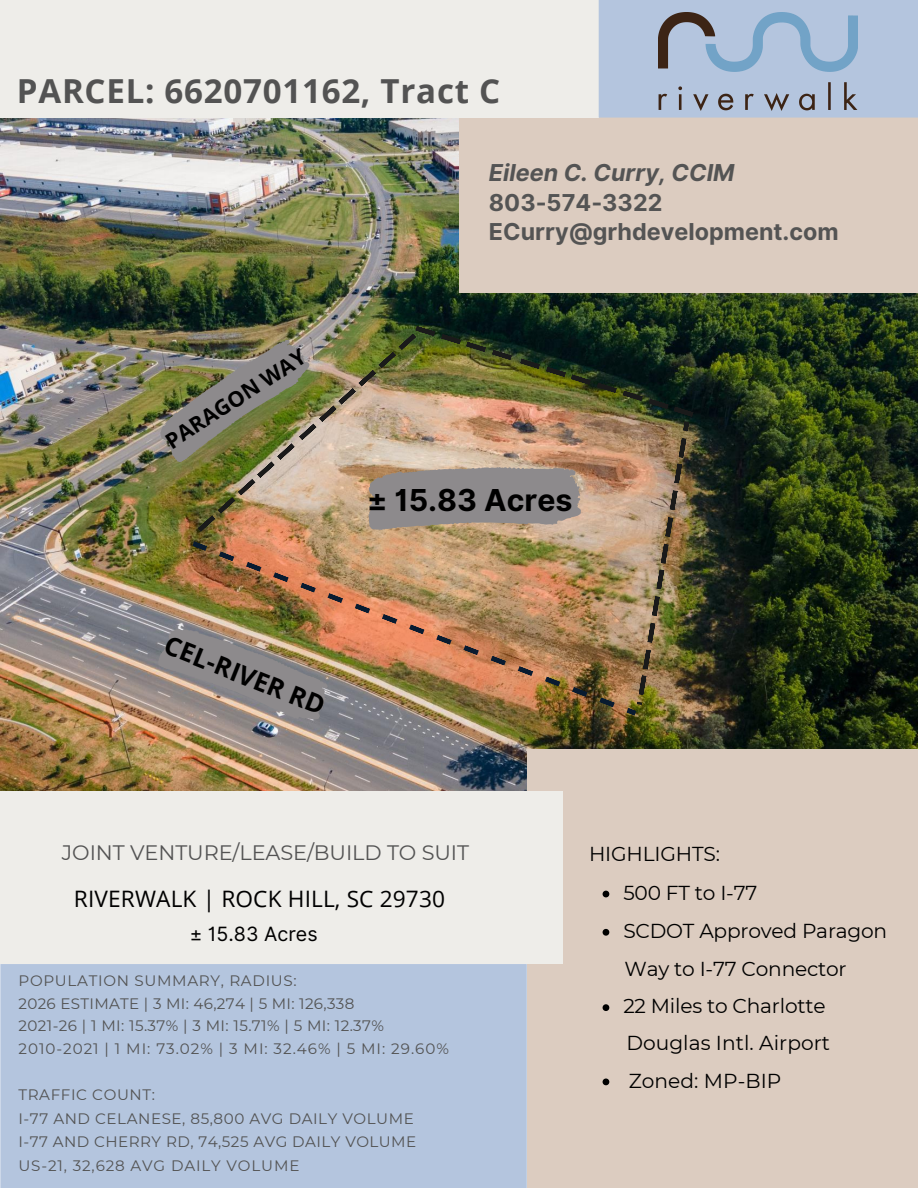
<style>
.page{position:relative;width:918px;height:1188px;background:#fff}
.page>*{position:absolute;margin:0;border:0;box-sizing:border-box;transform-origin:0 0}
.t1{font:700 33.15px "Open Sans";letter-spacing:.025em;color:#535353}
.t2{font:700 30.3px "Inter";color:#000}
.t3{font:700 25.8px "Open Sans";color:#000}
.t4{font:700 23.25px/29.5px "Inter";color:#545454}
.t5{font:italic 700 23.25px "Inter";color:#545454}
.t6{font:22.65px "Open Sans";letter-spacing:.005em;color:#000}
.t7{font:700 21.6px "Open Sans";color:#000}
.t8{font:20.85px "Montserrat";letter-spacing:-.005em;color:#535353}
.t9{font:20.1px/38.2px "Montserrat";letter-spacing:-.01em;color:#000}
.t10{font:19.65px "Inter";color:#000}
.t11{font:15.15px/22.5px "Montserrat";letter-spacing:.035em;color:#535353}
</style>
<div class="page">
<img style="left:0;top:0;width:918px;height:1188px">
<div style="left:527px;top:749px;width:391px;height:439px;background:#dcccc0"></div>
<div style="left:0;top:791px;width:563px;height:173px;background:#eeede9"></div>
<img style="left:155px;top:615px;width:179px;height:120px">
<img style="left:192px;top:541px;width:444px;height:175px">
<svg style="left:637px;top:702px;width:5px;height:3px"></svg>
<svg style="left:638px;top:649px;width:13px;height:46px"></svg>
<svg style="left:647px;top:623px;width:9px;height:20px"></svg>
<svg style="left:651px;top:596px;width:9px;height:20px"></svg>
<svg style="left:656px;top:544px;width:13px;height:46px"></svg>
<img style="left:151px;top:325px;width:549px;height:212px">
<svg style="left:603px;top:891px;width:6px;height:6px"></svg>
<svg style="left:603px;top:929px;width:6px;height:7px"></svg>
<svg style="left:603px;top:1004px;width:6px;height:7px"></svg>
<svg style="left:603px;top:1079px;width:6px;height:6px"></svg>
<h1 class="t1" style="left:17px;top:67px;width:485px">PARCEL: 6620701162, Tract C</h1>
<h3 class="t7" style="left:159px;top:430px;width:164px;rotate:-33deg">PARAGON WAY</h3>
<h3 class="t5" style="left:489px;top:159px;width:247px">Eileen C. Curry, CCIM</h3>
<h3 class="t4" style="left:489px;top:187px;width:351px">803-574-3322<br>ECurry@grhdevelopment.com</h3>
<h2 class="t2" style="left:367px;top:481px;width:207px">± 15.83 Acres</h2>
<h3 class="t3" style="left:173px;top:626px;width:172px;rotate:22deg">CEL-RIVER RD</h3>
<h3 class="t8" style="left:62px;top:840px;width:409px">JOINT VENTURE/LEASE/BUILD TO SUIT</h3>
<h3 class="t6" style="left:74px;top:883px;width:373px">RIVERWALK | ROCK HILL, SC 29730</h3>
<p class="t10" style="left:190px;top:922px;width:129px">± 15.83 Acres</p>
<p class="t11" style="left:18px;top:970px;width:432px">POPULATION SUMMARY, RADIUS:<br>2026 ESTIMATE | 3 MI: 46,274 | 5 MI: 126,338<br>2021-26 | 1 MI: 15.37% | 3 MI: 15.71% | 5 MI: 12.37% 2010-2021 | 1 MI: 73.02% | 3 MI: 32.46% | 5 MI: 29.60%</p>
<p class="t11" style="left:18px;top:1083px;width:399px;line-height:23.7px">TRAFFIC COUNT:<br>I-77 AND CELANESE, 85,800 AVG DAILY VOLUME<br>I-77 AND CHERRY RD, 74,525 AVG DAILY VOLUME<br>US-21, 32,628 AVG DAILY VOLUME</p>
<h3 class="t9" style="left:589px;top:835px;width:132px">HIGHLIGHTS:</h3>
<h3 class="t9" style="left:623px;top:873px;width:265px">500 FT to I-77<br>SCDOT Approved Paragon</h3>
<h3 class="t9" style="left:625px;top:950px;width:224px">Way to I-77 Connector</h3>
<h3 class="t9" style="left:623px;top:987px;width:204px">22 Miles to Charlotte</h3>
<h3 class="t9" style="left:626px;top:1024px;width:205px">Douglas Intl. Airport</h3>
<h3 class="t9" style="left:629px;top:1061px;width:154px">Zoned: MP-BIP</h3>
</div>
